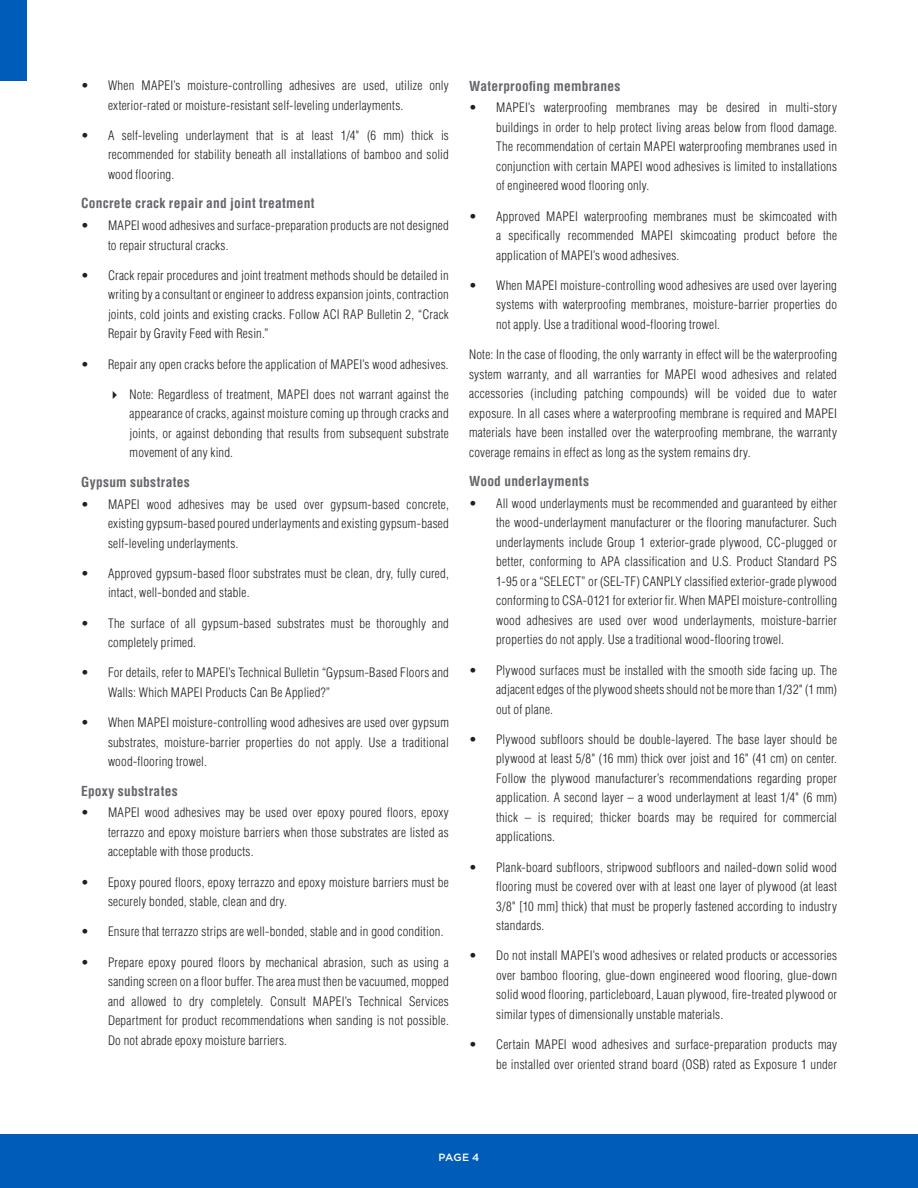
<style>
.page{position:relative;width:918px;height:1188px;background:#fff}
.page>*{position:absolute;margin:0;border:0;box-sizing:border-box;transform-origin:0 0}
.t1{font:700 condensed 13.5px "Helvetica LT Std";letter-spacing:.02em;color:#636569}
.t2{font:300 condensed 12.75px/19.5px "Helvetica LT Std";letter-spacing:.02em;color:#231f20;text-align:justify}
.t3{font:500 10.5px "Gotham HTF";color:#fff}
</style>
<div class="page">
<div style="left:0;top:0;width:27px;height:81px;background:#005cb9"></div>
<div style="left:0;top:1134px;width:918px;height:54px;background:#005cb9"></div>
<p class="t2" style="left:108px;top:76px;width:342px;text-indent:-27px">• When MAPEI’s moisture-controlling adhesives are used, utilize only exterior-rated or moisture-resistant self-leveling underlayments.</p>
<p class="t2" style="left:108px;top:126px;width:342px;text-indent:-27px">• A self-leveling underlayment that is at least 1/4" (6 mm) thick is recommended for stability beneath all installations of bamboo and solid wood flooring.</p>
<p class="t1" style="left:81px;top:195px;width:235px">Concrete crack repair and joint treatment</p>
<p class="t2" style="left:108px;top:216px;width:342px;text-indent:-27px">• MAPEI wood adhesives and surface-preparation products are not designed to repair structural cracks.</p>
<p class="t2" style="left:108px;top:265px;width:342px;text-indent:-27px">• Crack repair procedures and joint treatment methods should be detailed in writing by a consultant or engineer to address expansion joints, contraction joints, cold joints and existing cracks. Follow ACI RAP Bulletin 2, “Crack Repair by Gravity Feed with Resin.”</p>
<p class="t2" style="left:81px;top:354px;width:369px">• Repair any open cracks before the application of MAPEI’s wood adhesives.</p>
<p class="t2" style="left:130px;top:384px;width:321px;text-indent:-22px">✔ Note: Regardless of treatment, MAPEI does not warrant against the appearance of cracks, against moisture coming up through cracks and joints, or against debonding that results from subsequent substrate movement of any kind.</p>
<p class="t1" style="left:81px;top:474px;width:110px">Gypsum substrates</p>
<p class="t2" style="left:108px;top:494px;width:342px;text-indent:-27px">• MAPEI wood adhesives may be used over gypsum-based concrete, existing gypsum-based poured underlayments and existing gypsum-based self-leveling underlayments.</p>
<p class="t2" style="left:108px;top:563px;width:342px;text-indent:-27px">• Approved gypsum-based floor substrates must be clean, dry, fully cured, intact, well-bonded and stable.</p>
<p class="t2" style="left:108px;top:613px;width:342px;text-indent:-27px">• The surface of all gypsum-based substrates must be thoroughly and completely primed.</p>
<p class="t2" style="left:108px;top:663px;width:342px;text-indent:-27px">• For details, refer to MAPEI’s Technical Bulletin “Gypsum-Based Floors and<br>Walls: Which MAPEI Products Can Be Applied?”</p>
<p class="t2" style="left:108px;top:713px;width:342px;text-indent:-27px">• When MAPEI moisture-controlling wood adhesives are used over gypsum substrates, moisture-barrier properties do not apply. Use a traditional wood-flooring trowel.</p>
<p class="t1" style="left:81px;top:782px;width:98px">Epoxy substrates</p>
<p class="t2" style="left:108px;top:803px;width:342px;text-indent:-27px">• MAPEI wood adhesives may be used over epoxy poured floors, epoxy terrazzo and epoxy moisture barriers when those substrates are listed as acceptable with those products.</p>
<p class="t2" style="left:108px;top:872px;width:342px;text-indent:-27px">• Epoxy poured floors, epoxy terrazzo and epoxy moisture barriers must be securely bonded, stable, clean and dry.</p>
<p class="t2" style="left:81px;top:922px;width:364px">• Ensure that terrazzo strips are well-bonded, stable and in good condition.</p>
<p class="t2" style="left:108px;top:952px;width:342px;text-indent:-27px">• Prepare epoxy poured floors by mechanical abrasion, such as using a sanding screen on a floor buffer. The area must then be vacuumed, mopped and allowed to dry completely. Consult MAPEI’s Technical Services Department for product recommendations when sanding is not possible.<br>Do not abrade epoxy moisture barriers.</p>
<p class="t1" style="left:469px;top:77px;width:153px">Waterproofing membranes</p>
<p class="t2" style="left:496px;top:98px;width:342px;text-indent:-27px">• MAPEI’s waterproofing membranes may be desired in multi-story buildings in order to help protect living areas below from flood damage.<br>The recommendation of certain MAPEI waterproofing membranes used in conjunction with certain MAPEI wood adhesives is limited to installations of engineered wood flooring only.</p>
<p class="t2" style="left:496px;top:206px;width:342px;text-indent:-27px">• Approved MAPEI waterproofing membranes must be skimcoated with a specifically recommended MAPEI skimcoating product before the application of MAPEI’s wood adhesives.</p>
<p class="t2" style="left:496px;top:275px;width:342px;text-indent:-27px">• When MAPEI moisture-controlling wood adhesives are used over layering systems with waterproofing membranes, moisture-barrier properties do not apply. Use a traditional wood-flooring trowel.</p>
<p class="t2" style="left:469px;top:345px;width:369px">Note: In the case of flooding, the only warranty in effect will be the waterproofing system warranty, and all warranties for MAPEI wood adhesives and related accessories (including patching compounds) will be voided due to water exposure. In all cases where a waterproofing membrane is required and MAPEI materials have been installed over the waterproofing membrane, the warranty coverage remains in effect as long as the system remains dry.</p>
<p class="t1" style="left:469px;top:473px;width:121px">Wood underlayments</p>
<p class="t2" style="left:496px;top:493px;width:342px;text-indent:-27px">• All wood underlayments must be recommended and guaranteed by either the wood-underlayment manufacturer or the flooring manufacturer. Such underlayments include Group 1 exterior-grade plywood, CC-plugged or better, conforming to APA classification and U.S. Product Standard PS 1-95 or a “SELECT” or (SEL-TF) CANPLY classified exterior-grade plywood conforming to CSA-0121 for exterior fir. When MAPEI moisture-controlling wood adhesives are used over wood underlayments, moisture-barrier properties do not apply. Use a traditional wood-flooring trowel.</p>
<p class="t2" style="left:496px;top:660px;width:342px;text-indent:-27px">• Plywood surfaces must be installed with the smooth side facing up. The adjacent edges of the plywood sheets should not be more than 1/32" (1 mm) out of plane.</p>
<p class="t2" style="left:496px;top:729px;width:342px;text-indent:-27px">• Plywood subfloors should be double-layered. The base layer should be plywood at least 5/8" (16 mm) thick over joist and 16" (41 cm) on center.<br>Follow the plywood manufacturer’s recommendations regarding proper application. A second layer – a wood underlayment at least 1/4" (6 mm) thick – is required; thicker boards may be required for commercial applications.</p>
<p class="t2" style="left:496px;top:857px;width:342px;text-indent:-27px">• Plank-board subfloors, stripwood subfloors and nailed-down solid wood flooring must be covered over with at least one layer of plywood (at least 3/8" [10 mm] thick) that must be properly fastened according to industry standards.</p>
<p class="t2" style="left:496px;top:946px;width:342px;text-indent:-27px">• Do not install MAPEI’s wood adhesives or related products or accessories over bamboo flooring, glue-down engineered wood flooring, glue-down solid wood flooring, particleboard, Lauan plywood, fire-treated plywood or similar types of dimensionally unstable materials.</p>
<p class="t2" style="left:469px;top:1035px;width:369px;text-align:right">• Certain MAPEI wood adhesives and surface-preparation products may be installed over oriented strand board (OSB) rated as Exposure 1 under</p>
<p class="t3" style="left:439px;top:1151px;width:42px">PAGE 4</p>
</div>
